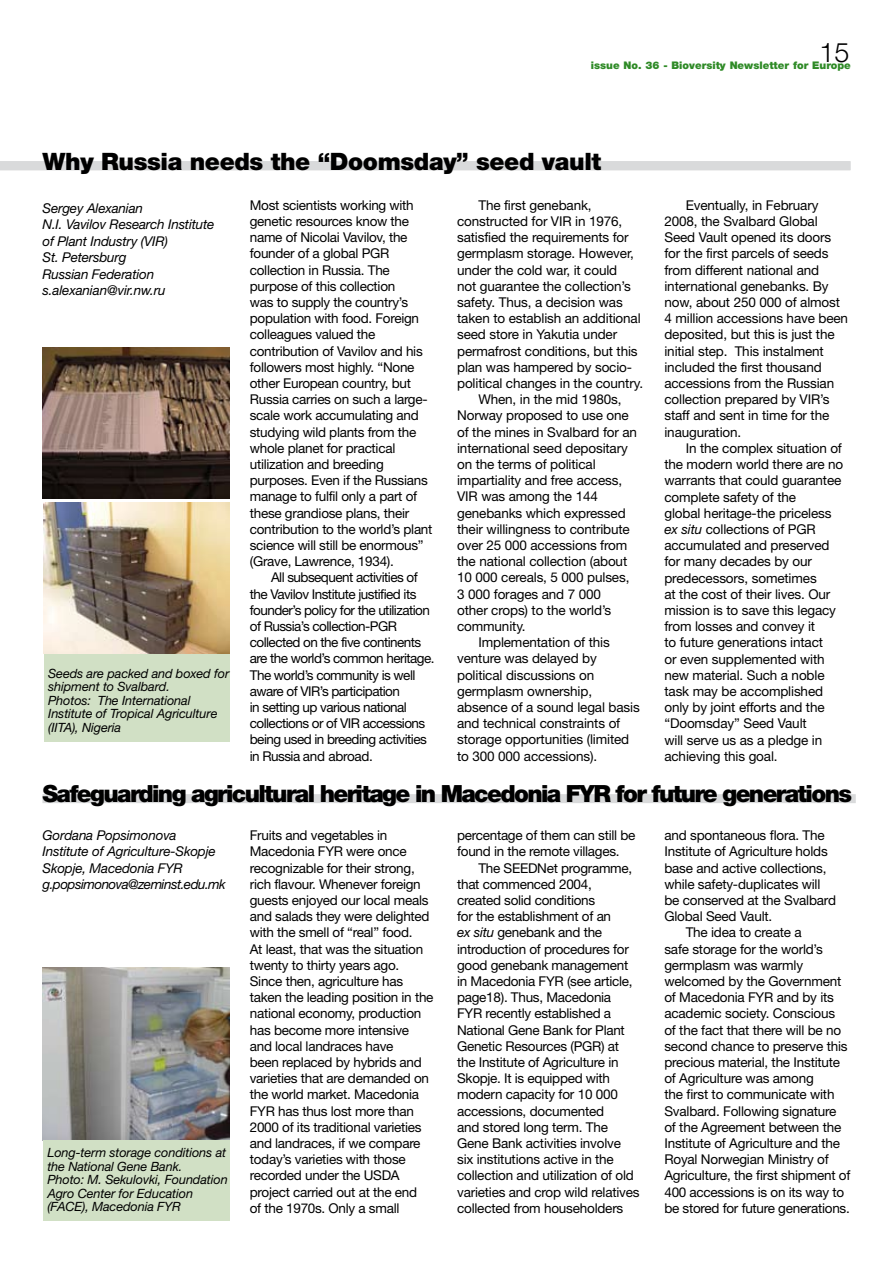
<style>
.page{position:relative;width:893px;height:1263px;background:#fff}
.page>*{position:absolute;margin:0;border:0;box-sizing:border-box;transform-origin:0 0}
.t1{font:300 27px "Helvetica Neue LT Std";color:#000}
.t2{font:900 24px "Helvetica Neue LT Std";letter-spacing:-.015em;color:#000}
.t3{font:900 23.7px "Helvetica Neue LT Std";letter-spacing:-.07em;color:#000}
.t4{font:13.5px/16.2px "Helvetica Neue LT Std";letter-spacing:-.015em;color:#000}
.t5{font:13.5px/16.2px "Helvetica Neue LT Std";letter-spacing:-.04em;color:#000}
.t6{font:italic 13.5px/16.5px "Helvetica Neue LT Std";letter-spacing:-.015em;color:#000}
.t7{font:italic 12.75px/13.5px "Helvetica Neue LT Std";letter-spacing:-.01em;color:#000}
.t8{font:900 10.5px "Helvetica Neue LT Std";color:#2e8a26}
.s1{font-style:italic}
</style>
<div class="page">
<div style="left:0;top:161px;width:850px;height:9px;background:#d9dadb"></div>
<div style="left:42px;top:794px;width:814px;height:9px;background:#d9dadb"></div>
<div style="left:44px;top:654px;width:186px;height:87px;background:#d1e0c5"></div>
<img style="left:43px;top:968px;width:187px;height:172px">
<img style="left:44px;top:503px;width:186px;height:151px">
<img style="left:43px;top:348px;width:187px;height:151px">
<div style="left:43px;top:1140px;width:187px;height:80px;background:#d1e0c5"></div>
<h1 class="t1" style="left:819px;top:36px;width:29px">15</h1>
<p class="t8" style="left:591px;top:59px;width:261px">issue No. 36 - Bioversity Newsletter for Europe</p>
<h2 class="t2" style="left:43px;top:147px;width:560px">Why Russia needs the “Doomsday” seed vault</h2>
<p class="t4" style="left:250px;top:197px;width:184px">Most scientists working with genetic resources know the name of Nicolai Vavilov, the founder of a global PGR collection in Russia. The purpose of this collection<br>was to supply the country’s population with food. Foreign colleagues valued the contribution of Vavilov and his followers most highly. “None other European country, but<br>Russia carries on such a large&shy;scale work accumulating and studying wild plants from the whole planet for practical utilization and breeding purposes. Even if the Russians manage to fulfil only a part of these grandiose plans, their contribution to the world’s plant science will still be enormous” (Grave, Lawrence, 1934).</p>
<p class="t5" style="left:250px;top:569px;width:186px;text-indent:21px">All subsequent activities of the Vavilov Institute justified its founder’s policy for the utilization of Russia’s collection-PGR collected on the five continents are the world’s common heritage.<br>The world’s community is well aware of VIR’s participation<br>in setting up various national collections or of VIR accessions being used in breeding activities in Russia and abroad.</p>
<p class="t4" style="left:478px;top:197px;width:115px">The first genebank,</p>
<p class="t4" style="left:457px;top:213px;width:167px">constructed for VIR in 1976,</p>
<p class="t4" style="left:457px;top:229px;width:173px">satisfied the requirements for</p>
<p class="t4" style="left:457px;top:245px;width:178px">germplasm storage. However,</p>
<p class="t4" style="left:457px;top:261px;width:162px">under the cold war, it could</p>
<p class="t4" style="left:457px;top:278px;width:175px">not guarantee the collection’s</p>
<p class="t4" style="left:457px;top:294px;width:167px">safety. Thus, a decision was</p>
<p class="t4" style="left:457px;top:310px;width:185px">taken to establish an additional</p>
<p class="t4" style="left:457px;top:326px;width:162px">seed store in Yakutia under</p>
<p class="t4" style="left:457px;top:342px;width:182px">permafrost conditions, but this</p>
<p class="t4" style="left:457px;top:359px;width:177px">plan was hampered by socio-</p>
<p class="t4" style="left:457px;top:375px;width:188px">political changes in the country.</p>
<p class="t4" style="left:478px;top:391px;width:145px">When, in the mid 1980s,</p>
<p class="t4" style="left:457px;top:407px;width:173px">Norway proposed to use one</p>
<p class="t4" style="left:457px;top:423px;width:181px">of the mines in Svalbard for an</p>
<p class="t4" style="left:457px;top:440px;width:172px">international seed depositary</p>
<p class="t4" style="left:457px;top:456px;width:140px">on the terms of political</p>
<p class="t4" style="left:457px;top:472px;width:166px">impartiality and free access,</p>
<p class="t4" style="left:457px;top:488px;width:142px">VIR was among the 144</p>
<p class="t4" style="left:457px;top:504px;width:170px">genebanks which expressed</p>
<p class="t4" style="left:457px;top:521px;width:174px">their willingness to contribute</p>
<p class="t4" style="left:457px;top:537px;width:172px">over 25 000 accessions from</p>
<p class="t4" style="left:457px;top:553px;width:172px">the national collection (about</p>
<p class="t4" style="left:457px;top:569px;width:174px">10 000 cereals, 5 000 pulses,</p>
<p class="t4" style="left:457px;top:585px;width:145px">3 000 forages and 7 000</p>
<p class="t4" style="left:457px;top:602px;width:156px">other crops) to the world’s</p>
<p class="t4" style="left:457px;top:618px;width:70px">community.</p>
<p class="t4" style="left:478px;top:634px;width:133px">Implementation of this</p>
<p class="t4" style="left:457px;top:650px;width:141px">venture was delayed by</p>
<p class="t4" style="left:457px;top:666px;width:139px">political discussions on</p>
<p class="t4" style="left:457px;top:683px;width:136px">germplasm ownership,</p>
<p class="t4" style="left:457px;top:699px;width:184px">absence of a sound legal basis</p>
<p class="t4" style="left:457px;top:715px;width:165px">and technical constraints of</p>
<p class="t4" style="left:457px;top:731px;width:174px">storage opportunities (limited</p>
<p class="t4" style="left:457px;top:747px;width:142px">to 300 000 accessions).</p>
<p class="t6" style="left:43px;top:199px;width:173px">Sergey Alexanian<br>N.I. Vavilov Research Institute of Plant Industry (VIR)<br>St. Petersburg<br>Russian Federation s.alexanian@vir.nw.ru</p>
<p class="t7" style="left:48px;top:666px;width:183px">Seeds are packed and boxed for shipment to Svalbard.<br>Photos: The International<br>Institute of Tropical Agriculture (IITA), Nigeria</p>
<p class="t4" style="left:664px;top:197px;width:185px;text-indent:21px">Eventually, in February<br>2008, the Svalbard Global<br>Seed Vault opened its doors for the first parcels of seeds from different national and international genebanks. By now, about 250 000 of almost<br>4 million accessions have been deposited, but this is just the initial step. This instalment included the first thousand accessions from the Russian collection prepared by VIR’s staff and sent in time for the inauguration.</p>
<p class="t4" style="left:664px;top:440px;width:180px;text-indent:21px">In the complex situation of the modern world there are no warrants that could guarantee complete safety of the<br>global heritage-the priceless <span class="s1">ex situ</span> collections of PGR accumulated and preserved for many decades by our predecessors, sometimes<br>at the cost of their lives. Our mission is to save this legacy from losses and convey it<br>to future generations intact<br>or even supplemented with new material. Such a noble task may be accomplished only by joint efforts and the “Doomsday” Seed Vault<br>will serve us as a pledge in achieving this goal.</p>
<h3 class="t3" style="left:42px;top:780px;width:811px">Safeguarding agricultural heritage in Macedonia FYR for future generations</h3>
<p class="t6" style="left:43px;top:826px;width:185px">Gordana Popsimonova<br>Institute of Agriculture-Skopje<br>Skopje, Macedonia FYR g.popsimonova@zeminst.edu.mk</p>
<p class="t7" style="left:47px;top:1146px;width:182px">Long-term storage conditions at the National Gene Bank.<br>Photo: M. Sekulovki, Foundation<br>Agro Center for Education (FACE), Macedonia FYR</p>
<p class="t4" style="left:250px;top:827px;width:185px">Fruits and vegetables in<br>Macedonia FYR were once recognizable for their strong, rich flavour. Whenever foreign guests enjoyed our local meals and salads they were delighted with the smell of “real” food.<br>At least, that was the situation twenty to thirty years ago.<br>Since then, agriculture has taken the leading position in the national economy, production has become more intensive and local landraces have<br>been replaced by hybrids and varieties that are demanded on the world market. Macedonia<br>FYR has thus lost more than<br>2000 of its traditional varieties and landraces, if we compare today’s varieties with those recorded under the USDA project carried out at the end<br>of the 1970s. Only a small</p>
<p class="t4" style="left:457px;top:827px;width:180px">percentage of them can still be found in the remote villages.</p>
<p class="t4" style="left:457px;top:859px;width:184px;text-indent:21px">The SEEDNet programme, that commenced 2004,<br>created solid conditions<br>for the establishment of an<br><span class="s1">ex situ</span> genebank and the introduction of procedures for good genebank management in Macedonia FYR (see article, page18). Thus, Macedonia<br>FYR recently established a<br>National Gene Bank for Plant<br>Genetic Resources (PGR) at the Institute of Agriculture in<br>Skopje. It is equipped with modern capacity for 10 000 accessions, documented<br>and stored long term. The<br>Gene Bank activities involve six institutions active in the collection and utilization of old varieties and crop wild relatives collected from householders</p>
<p class="t4" style="left:664px;top:827px;width:162px">and spontaneous flora. The</p>
<p class="t4" style="left:664px;top:843px;width:165px">Institute of Agriculture holds</p>
<p class="t4" style="left:664px;top:859px;width:164px">base and active collections,</p>
<p class="t4" style="left:664px;top:876px;width:158px">while safety-duplicates will</p>
<p class="t4" style="left:664px;top:892px;width:173px">be conserved at the Svalbard</p>
<p class="t4" style="left:664px;top:908px;width:109px">Global Seed Vault.</p>
<p class="t4" style="left:686px;top:924px;width:117px">The idea to create a</p>
<p class="t4" style="left:664px;top:940px;width:160px">safe storage for the world’s</p>
<p class="t4" style="left:664px;top:957px;width:140px">germplasm was warmly</p>
<p class="t4" style="left:664px;top:973px;width:178px">welcomed by the Government</p>
<p class="t4" style="left:664px;top:989px;width:171px">of Macedonia FYR and by its</p>
<p class="t4" style="left:664px;top:1005px;width:172px">academic society. Conscious</p>
<p class="t4" style="left:664px;top:1021px;width:178px">of the fact that there will be no</p>
<p class="t4" style="left:664px;top:1038px;width:185px">second chance to preserve this</p>
<p class="t4" style="left:664px;top:1054px;width:177px">precious material, the Institute</p>
<p class="t4" style="left:664px;top:1070px;width:151px">of Agriculture was among</p>
<p class="t4" style="left:664px;top:1086px;width:172px">the first to communicate with</p>
<p class="t4" style="left:664px;top:1102px;width:174px">Svalbard. Following signature</p>
<p class="t4" style="left:664px;top:1119px;width:178px">of the Agreement between the</p>
<p class="t4" style="left:664px;top:1135px;width:177px">Institute of Agriculture and the</p>
<p class="t4" style="left:664px;top:1151px;width:166px">Royal Norwegian Ministry of</p>
<p class="t4" style="left:664px;top:1167px;width:188px">Agriculture, the first shipment of</p>
<p class="t4" style="left:664px;top:1183px;width:181px">400 accessions is on its way to</p>
<p class="t4" style="left:664px;top:1200px;width:187px">be stored for future generations.</p>
</div>
